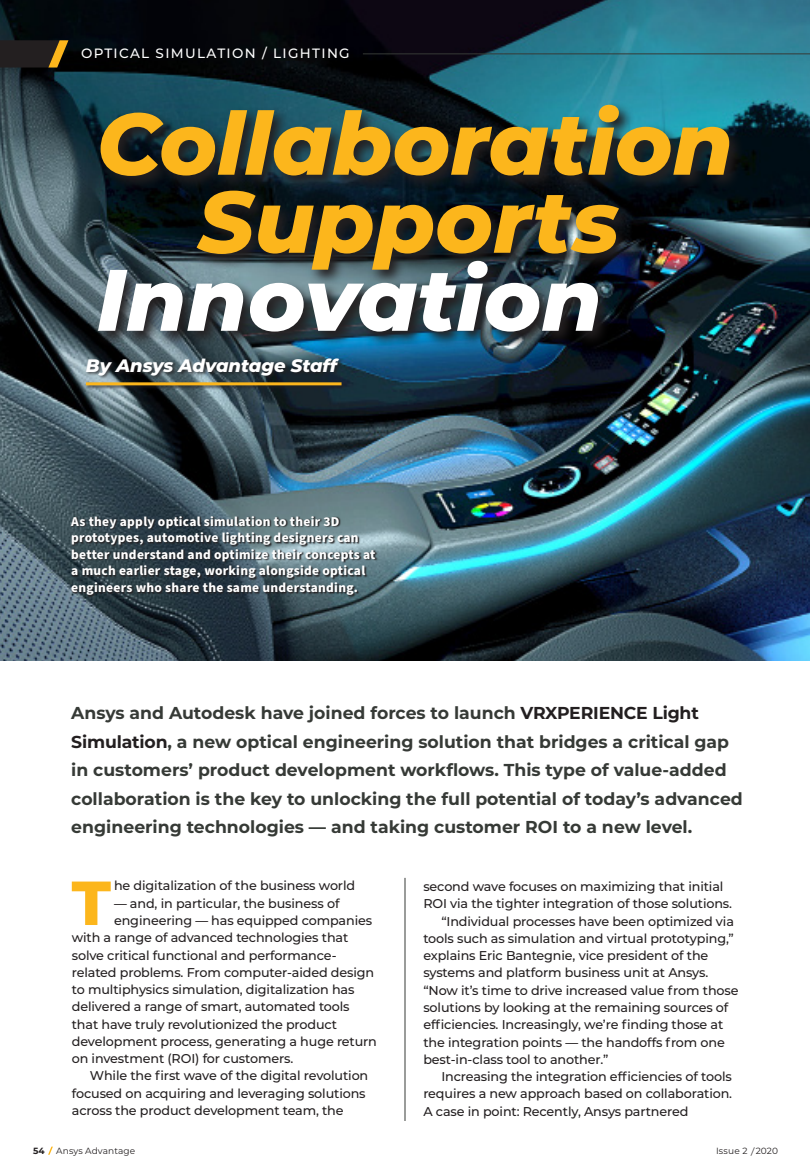
<style>
.page{position:relative;width:810px;height:1175px;background:#fff}
.page>*{position:absolute;margin:0;border:0;box-sizing:border-box;transform-origin:0 0}
.t1{font:italic 800 87px "Montserrat";color:#fcb61c}
.t2{font:italic 800 87px "Montserrat";color:#fff}
.t3{font:800 62.1px "Montserrat";color:#fcb61c}
.t4{font:italic 800 18px "Montserrat";color:#fff}
.t5{font:700 17.25px/28.5px "Montserrat";color:#363a36}
.t6{font:700 13.5px/16.5px "Source Sans Pro";letter-spacing:.02em;color:#fff}
.t7{font:500 13.5px "Montserrat";letter-spacing:.1em;color:#fff}
.t8{font:500 12.75px/17.2px "Montserrat";letter-spacing:-.01em;color:#231f20}
.t9{font:9px "Montserrat";letter-spacing:.01em;color:#231f20}
.t10{font:700 9px "Montserrat";color:#231f20}
.s1{color:#231f20}
.s2{font-style:italic}
</style>
<div class="page">
<svg style="left:48px;top:1146px;width:5px;height:9px"></svg>
<img style="left:0;top:0;width:810px;height:661px">
<svg style="left:0;top:40px;width:68px;height:28px;background:#3b2f1c"></svg>
<hr style="left:363px;top:53px;width:447px;height:1px;background:#363a36">
<svg style="left:95px;top:101px;width:650px;height:247px;background:#1f313a"></svg>
<div style="left:85px;top:357px;width:261px;height:33px;background:#231f20;opacity:.75"></div>
<hr style="left:86px;top:382px;width:256px;height:3px;background:#fcb61c">
<svg style="left:71px;top:516px;width:308px;height:82px;background:#415158"></svg>
<hr style="left:405px;top:878px;width:1px;height:242px;background:#363a36">
<p class="t7" style="left:81px;top:44px;width:270px">OPTICAL SIMULATION / LIGHTING</p>
<p class="t1" style="left:97px;top:80px;width:638px">Collaboration</p>
<p class="t1" style="left:198px;top:158px;width:423px">Supports</p>
<p class="t2" style="left:97px;top:236px;width:507px">Innovation</p>
<p class="t4" style="left:86px;top:352px;width:253px">By Ansys Advantage Staff</p>
<p class="t6" style="left:71px;top:513px;width:306px">As they apply optical simulation to their 3D prototypes, automotive lighting designers can better understand and optimize their concepts at a much earlier stage, working alongside optical engineers who share the same understanding.</p>
<p class="t5" style="left:71px;top:697px;width:673px">Ansys and Autodesk have joined forces to launch <span class="s1">VRXPERIENCE Light Simulation</span>, a new optical engineering solution that bridges a critical gap in customers’ product development workflows. This type of value-added collaboration is the key to unlocking the full potential of today’s advanced engineering technologies ― and taking customer ROI to a new level.</p>
<p class="t3" style="left:72px;top:857px;width:41px">T</p>
<p class="t8" style="left:114px;top:876px;width:243px">he digitalization of the business world</p>
<p class="t8" style="left:114px;top:894px;width:227px">― and, in particular, the business of</p>
<p class="t8" style="left:114px;top:911px;width:260px">engineering ― has equipped companies</p>
<p class="t8" style="left:72px;top:928px;width:278px">with a range of advanced technologies that</p>
<p class="t8" style="left:72px;top:945px;width:266px">solve critical functional and performance-</p>
<p class="t8" style="left:72px;top:963px;width:304px">related problems. From computer-aided design</p>
<p class="t8" style="left:72px;top:980px;width:284px">to multiphysics simulation, digitalization has</p>
<p class="t8" style="left:72px;top:997px;width:279px">delivered a range of smart, automated tools</p>
<p class="t8" style="left:72px;top:1014px;width:267px">that have truly revolutionized the product</p>
<p class="t8" style="left:72px;top:1032px;width:307px">development process, generating a huge return</p>
<p class="t8" style="left:72px;top:1049px;width:223px">on investment (ROI) for customers.</p>
<p class="t8" style="left:72px;top:1066px;width:298px;text-indent:18px">While the first wave of the digital revolution focused on acquiring and leveraging solutions across the product development team, the</p>
<p class="t8" style="left:423px;top:877px;width:310px">second wave focuses on maximizing that initial<br>ROI via the tighter integration of those solutions.</p>
<p class="t8" style="left:423px;top:912px;width:317px;text-indent:18px">“Individual processes have been optimized via tools such as simulation and virtual prototyping,” explains Eric Bantegnie, vice president of the systems and platform business unit at Ansys. “Now it’s time to drive increased value from those solutions by looking at the remaining sources of efficiencies. Increasingly, we’re finding those at the integration points ― the handoffs from one best-in-class tool to another.”</p>
<p class="t8" style="left:423px;top:1067px;width:310px;text-align:justify;text-indent:18px">Increasing the integration efficiencies of tools requires a new approach based on collaboration.<br>A case in point: Recently, Ansys partnered</p>
<p class="t10" style="left:33px;top:1144px;width:13px">54</p>
<p class="t9" style="left:56px;top:1144px;width:80px">Ansys Advantage</p>
<p class="t9" style="left:716px;top:1145px;width:64px">Issue 2 <span class="s2">|</span>2020</p>
</div>
